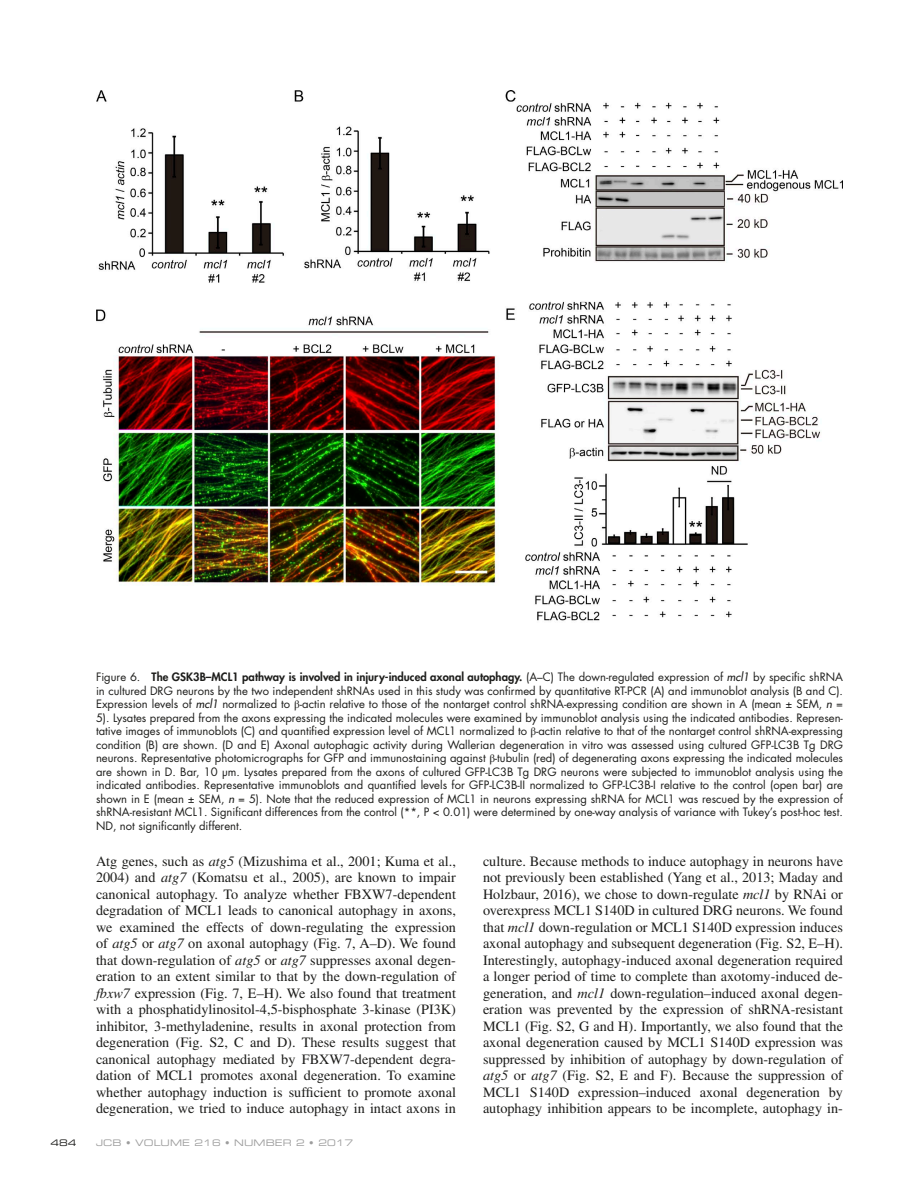
<style>
.page{position:relative;width:918px;height:1188px;background:#fff}
.page>*{position:absolute;margin:0;border:0;box-sizing:border-box;transform-origin:0 0}
.t1{font:14.25px/16.5px "Times LT Std";color:#1d1d1b;text-align:justify}
.t2{font:11.25px/13.5px "Futura Std";color:#1d1d1b;text-align:justify}
.t3{font:9px "Eurostile LT Std Ex 2";letter-spacing:.01em;color:#9d9d9d}
.t4{font:9px "Eurostile LT Std Ex 2";color:#1d1d1b}
.s1{font-weight:800}
.s2{font-weight:500;font-style:italic}
.s3{font-family:"STIX General"}
.s4{font-style:italic}
</style>
<div class="page">
<img style="left:96px;top:90px;width:747px;height:531px">
<p class="t2" style="left:96px;top:670px;width:749px">Figure 6. <span class="s1">The GSK3B–MCL1 pathway is involved in injury-induced axonal autophagy.</span> (A–C) The down-regulated expression of <span class="s2">mcl1</span> by specific shRNA in cultured DRG neurons by the two independent shRNAs used in this study was confirmed by quantitative RT-PCR (A) and immunoblot analysis (B and C).<br>Expression levels of <span class="s2">mcl1</span> normalized to <span class="s3">β</span>-actin relative to those of the nontarget control shRNA-expressing condition are shown in A (mean ± SEM, <span class="s2">n</span> = 5). Lysates prepared from the axons expressing the indicated molecules were examined by immunoblot analysis using the indicated antibodies. Represen&shy;tative images of immunoblots (C) and quantified expression level of MCL1 normalized to <span class="s3">β</span>-actin relative to that of the nontarget control shRNA-expressing condition (B) are shown. (D and E) Axonal autophagic activity during Wallerian degeneration in vitro was assessed using cultured GFP-LC3B Tg DRG neurons. Representative photomicrographs for GFP and immunostaining against <span class="s3">β</span>-tubulin (red) of degenerating axons expressing the indicated molecules are shown in D. Bar, 10 µm. Lysates prepared from the axons of cultured GFP-LC3B Tg DRG neurons were subjected to immunoblot analysis using the indicated antibodies. Representative immunoblots and quantified levels for GFP-LC3B-II normalized to GFP-LC3B-I relative to the control (open bar) are shown in E (mean ± SEM, <span class="s2">n</span> = 5). Note that the reduced expression of MCL1 in neurons expressing shRNA for MCL1 was rescued by the expression of shRNA-resistant MCL1. Significant differences from the control (**, P &lt; 0.01) were determined by one-way analysis of variance with Tukey’s post-hoc test.<br>ND, not significantly different.</p>
<p class="t1" style="left:96px;top:852px;width:362px">Atg genes, such as <span class="s4">atg5</span> (Mizushima et al., 2001; Kuma et al., 2004) and <span class="s4">atg7</span> (Komatsu et al., 2005), are known to impair canonical autophagy. To analyze whether FBXW7-dependent degradation of MCL1 leads to canonical autophagy in axons, we examined the effects of down-regulating the expression of <span class="s4">atg5</span> or <span class="s4">atg7</span> on axonal autophagy (Fig. 7, A–D). We found that down-regulation of <span class="s4">atg5</span> or <span class="s4">atg7</span> suppresses axonal degen&shy;eration to an extent similar to that by the down-regulation of <span class="s4">fbxw7</span> expression (Fig. 7, E–H). We also found that treatment with a phosphatidylinositol-4,5-bisphosphate 3-kinase (PI3K) inhibitor, 3-methyladenine, results in axonal protection from degeneration (Fig. S2, C and D). These results suggest that canonical autophagy mediated by FBXW7-dependent degra&shy;dation of MCL1 promotes axonal degeneration. To examine whether autophagy induction is sufficient to promote axonal degeneration, we tried to induce autophagy in intact axons in</p>
<p class="t1" style="left:483px;top:852px;width:362px">culture. Because methods to induce autophagy in neurons have not previously been established (Yang et al., 2013; Maday and Holzbaur, 2016), we chose to down-regulate <span class="s4">mcl1</span> by RNAi or overexpress MCL1 S140D in cultured DRG neurons. We found that <span class="s4">mcl1</span> down-regulation or MCL1 S140D expression induces axonal autophagy and subsequent degeneration (Fig. S2, E–H).<br>Interestingly, autophagy-induced axonal degeneration required a longer period of time to complete than axotomy-induced de&shy;generation, and <span class="s4">mcl1</span> down-regulation–induced axonal degen&shy;eration was prevented by the expression of shRNA-resistant MCL1 (Fig. S2, G and H). Importantly, we also found that the axonal degeneration caused by MCL1 S140D expression was suppressed by inhibition of autophagy by down-regulation of <span class="s4">atg5</span> or <span class="s4">atg7</span> (Fig. S2, E and F). Because the suppression of MCL1 S140D expression–induced axonal degeneration by autophagy inhibition appears to be incomplete, autophagy in-</p>
<p class="t4" style="left:50px;top:1136px;width:28px">484</p>
<p class="t3" style="left:96px;top:1136px;width:259px">JCB • VOLUME 216 • NUMBER 2 • 2017</p>
</div>
